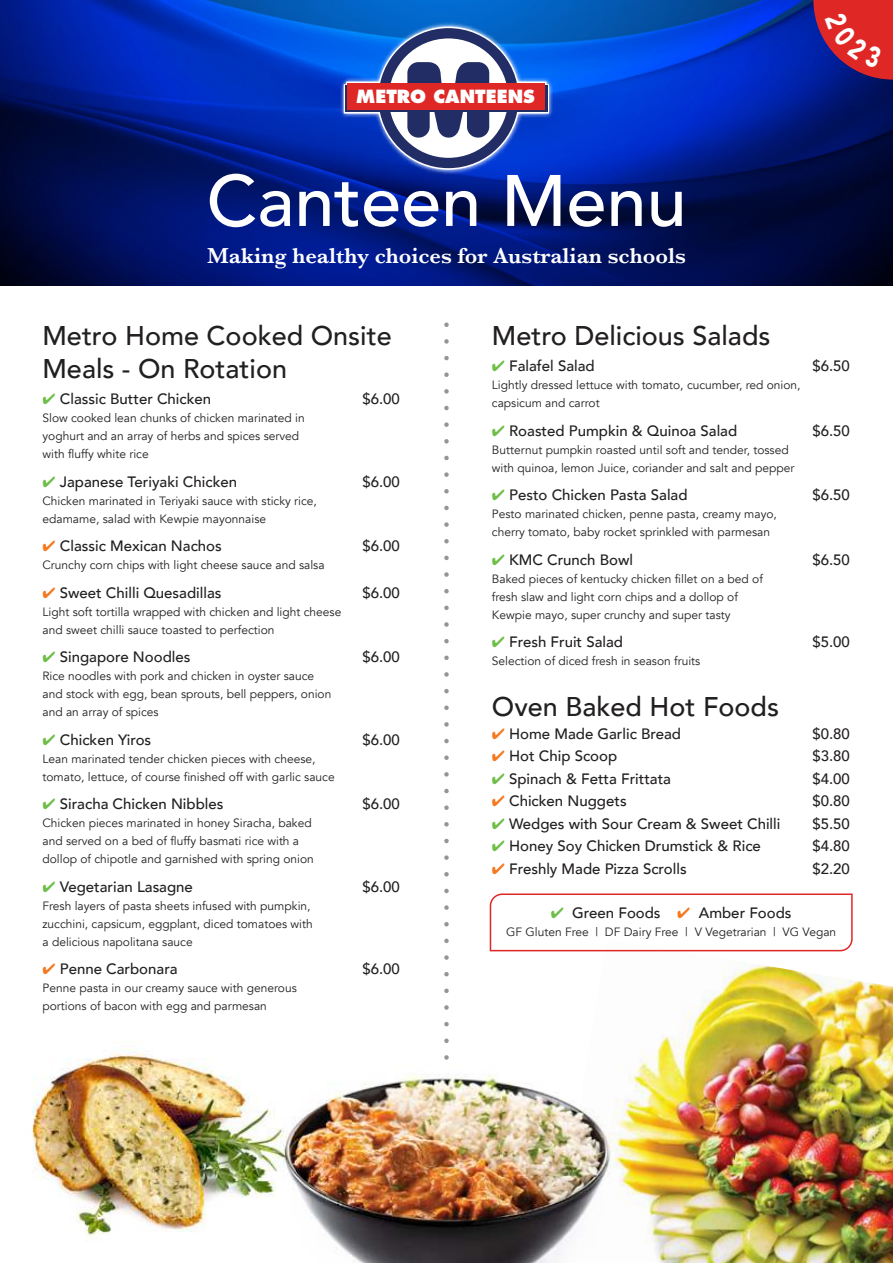
<style>
.page{position:relative;width:893px;height:1263px;background:#fff}
.page>*{position:absolute;margin:0;border:0;box-sizing:border-box;transform-origin:0 0}
.t1{font:500 72px "Avenir";color:#fff}
.t2{font:500 27px/33px "Avenir";color:#221f20}
.t3{font:600 22.5px "Baskerville";color:#fff}
.t4{font:800 17.7px "Futura";color:#fff}
.t5{font:500 15px "Avenir";color:#221f20}
.t6{font:12px/18px "Avenir";color:#221f20}
.s1{color:#6fbe49}
.s2{color:#f47920}
</style>
<div class="page">
<img style="left:32px;top:1041px;width:241px;height:197px">
<img style="left:273px;top:1059px;width:276px;height:204px">
<img style="left:549px;top:961px;width:344px;height:302px">
<img style="left:0;top:0;width:893px;height:285px">
<img style="left:337px;top:20px;width:219px;height:157px">
<svg style="left:342px;top:25px;width:208px;height:146px"></svg>
<svg style="left:345px;top:86px;width:202px;height:26px"></svg>
<div style="left:348px;top:83px;width:197px;height:26px;background:#df2826"></div>
<svg style="left:444px;top:325px;width:5px;height:734px"></svg>
<svg style="left:489px;top:893px;width:364px;height:59px"></svg>
<svg style="left:813px;top:0;width:80px;height:80px;background:#ad253f"></svg>
<h3 class="t4" style="left:356px;top:87px;width:180px">METRO CANTEENS</h3>
<h1 class="t1" style="left:206px;top:169px;width:482px">Canteen Menu</h1>
<h3 class="t3" style="left:207px;top:246px;width:480px">Making healthy choices for Australian schools</h3>
<h2 class="t2" style="left:43px;top:322px;width:351px">Metro Home Cooked Onsite<br>Meals - On Rotation</h2>
<p class="t5" style="left:43px;top:392px;width:170px"><span class="s1">✔</span> Classic Butter Chicken</p>
<p class="t5" style="left:362px;top:392px;width:39px">$6.00</p>
<p class="t6" style="left:43px;top:410px;width:264px">Slow cooked lean chunks of chicken marinated in yoghurt and an array of herbs and spices served with fluffy white rice</p>
<p class="t5" style="left:43px;top:475px;width:196px"><span class="s1">✔</span> Japanese Teriyaki Chicken</p>
<p class="t5" style="left:362px;top:475px;width:39px">$6.00</p>
<p class="t6" style="left:43px;top:493px;width:276px">Chicken marinated in Teriyaki sauce with sticky rice, edamame, salad with Kewpie mayonnaise</p>
<p class="t5" style="left:43px;top:539px;width:181px"><span class="s2">✔</span> Classic Mexican Nachos</p>
<p class="t5" style="left:362px;top:539px;width:39px">$6.00</p>
<p class="t6" style="left:43px;top:557px;width:284px">Crunchy corn chips with light cheese sauce and salsa</p>
<p class="t5" style="left:43px;top:586px;width:180px"><span class="s2">✔</span> Sweet Chilli Quesadillas</p>
<p class="t5" style="left:362px;top:586px;width:39px">$6.00</p>
<p class="t6" style="left:43px;top:604px;width:300px">Light soft tortilla wrapped with chicken and light cheese and sweet chilli sauce toasted to perfection</p>
<p class="t5" style="left:43px;top:650px;width:149px"><span class="s1">✔</span> Singapore Noodles</p>
<p class="t5" style="left:362px;top:650px;width:39px">$6.00</p>
<p class="t6" style="left:43px;top:668px;width:290px">Rice noodles with pork and chicken in oyster sauce and stock with egg, bean sprouts, bell peppers, onion and an array of spices</p>
<p class="t5" style="left:43px;top:733px;width:110px"><span class="s1">✔</span> Chicken Yiros</p>
<p class="t5" style="left:362px;top:733px;width:39px">$6.00</p>
<p class="t6" style="left:43px;top:751px;width:294px">Lean marinated tender chicken pieces with cheese, tomato, lettuce, of course finished off with garlic sauce</p>
<p class="t5" style="left:43px;top:797px;width:182px"><span class="s1">✔</span> Siracha Chicken Nibbles</p>
<p class="t5" style="left:362px;top:797px;width:39px">$6.00</p>
<p class="t6" style="left:43px;top:815px;width:273px">Chicken pieces marinated in honey Siracha, baked and served on a bed of fluffy basmati rice with a dollop of chipotle and garnished with spring onion</p>
<p class="t5" style="left:43px;top:880px;width:152px"><span class="s1">✔</span> Vegetarian Lasagne</p>
<p class="t5" style="left:362px;top:880px;width:39px">$6.00</p>
<p class="t6" style="left:43px;top:898px;width:272px">Fresh layers of pasta sheets infused with pumpkin, zucchini, capsicum, eggplant, diced tomatoes with a delicious napolitana sauce</p>
<p class="t5" style="left:43px;top:962px;width:137px"><span class="s2">✔</span> Penne Carbonara</p>
<p class="t5" style="left:362px;top:962px;width:39px">$6.00</p>
<p class="t6" style="left:43px;top:980px;width:256px">Penne pasta in our creamy sauce with generous portions of bacon with egg and parmesan</p>
<h2 class="t2" style="left:492px;top:322px;width:280px">Metro Delicious Salads</h2>
<p class="t5" style="left:492px;top:359px;width:104px"><span class="s1">✔</span> Falafel Salad</p>
<p class="t5" style="left:812px;top:359px;width:39px">$6.50</p>
<p class="t6" style="left:492px;top:377px;width:310px">Lightly dressed lettuce with tomato, cucumber, red onion, capsicum and carrot</p>
<p class="t5" style="left:492px;top:424px;width:247px"><span class="s1">✔</span> Roasted Pumpkin &amp; Quinoa Salad</p>
<p class="t5" style="left:812px;top:424px;width:39px">$6.50</p>
<p class="t6" style="left:492px;top:442px;width:304px">Butternut pumpkin roasted until soft and tender, tossed with quinoa, lemon Juice, coriander and salt and pepper</p>
<p class="t5" style="left:492px;top:488px;width:197px"><span class="s1">✔</span> Pesto Chicken Pasta Salad</p>
<p class="t5" style="left:812px;top:488px;width:39px">$6.50</p>
<p class="t6" style="left:492px;top:506px;width:286px">Pesto marinated chicken, penne pasta, creamy mayo, cherry tomato, baby rocket sprinkled with parmesan</p>
<p class="t5" style="left:492px;top:553px;width:143px"><span class="s1">✔</span> KMC Crunch Bowl</p>
<p class="t5" style="left:812px;top:553px;width:39px">$6.50</p>
<p class="t6" style="left:492px;top:571px;width:272px">Baked pieces of kentucky chicken fillet on a bed of fresh slaw and light corn chips and a dollop of<br>Kewpie mayo, super crunchy and super tasty</p>
<p class="t5" style="left:492px;top:635px;width:133px"><span class="s1">✔</span> Fresh Fruit Salad</p>
<p class="t5" style="left:812px;top:635px;width:39px">$5.00</p>
<p class="t6" style="left:492px;top:653px;width:210px">Selection of diced fresh in season fruits</p>
<h2 class="t2" style="left:492px;top:693px;width:289px">Oven Baked Hot Foods</h2>
<p class="t5" style="left:492px;top:727px;width:191px"><span class="s2">✔</span> Home Made Garlic Bread</p>
<p class="t5" style="left:812px;top:727px;width:39px">$0.80</p>
<p class="t5" style="left:492px;top:749px;width:127px"><span class="s2">✔</span> Hot Chip Scoop</p>
<p class="t5" style="left:812px;top:749px;width:39px">$3.80</p>
<p class="t5" style="left:492px;top:772px;width:181px"><span class="s1">✔</span> Spinach &amp; Fetta Frittata</p>
<p class="t5" style="left:812px;top:772px;width:39px">$4.00</p>
<p class="t5" style="left:492px;top:794px;width:136px"><span class="s2">✔</span> Chicken Nuggets</p>
<p class="t5" style="left:812px;top:794px;width:39px">$0.80</p>
<p class="t5" style="left:492px;top:817px;width:290px"><span class="s1">✔</span> Wedges with Sour Cream &amp; Sweet Chilli</p>
<p class="t5" style="left:812px;top:817px;width:39px">$5.50</p>
<p class="t5" style="left:492px;top:839px;width:270px"><span class="s1">✔</span> Honey Soy Chicken Drumstick &amp; Rice</p>
<p class="t5" style="left:812px;top:839px;width:39px">$4.80</p>
<p class="t5" style="left:492px;top:862px;width:196px"><span class="s2">✔</span> Freshly Made Pizza Scrolls</p>
<p class="t5" style="left:812px;top:862px;width:39px">$2.20</p>
<p class="t5" style="left:551px;top:906px;width:242px"><span class="s1">✔</span> Green Foods <span class="s2">✔</span> Amber Foods</p>
<p class="t6" style="left:506px;top:924px;width:332px">GF Gluten Free | DF Dairy Free | V Vegetrarian | VG Vegan</p>
</div>
